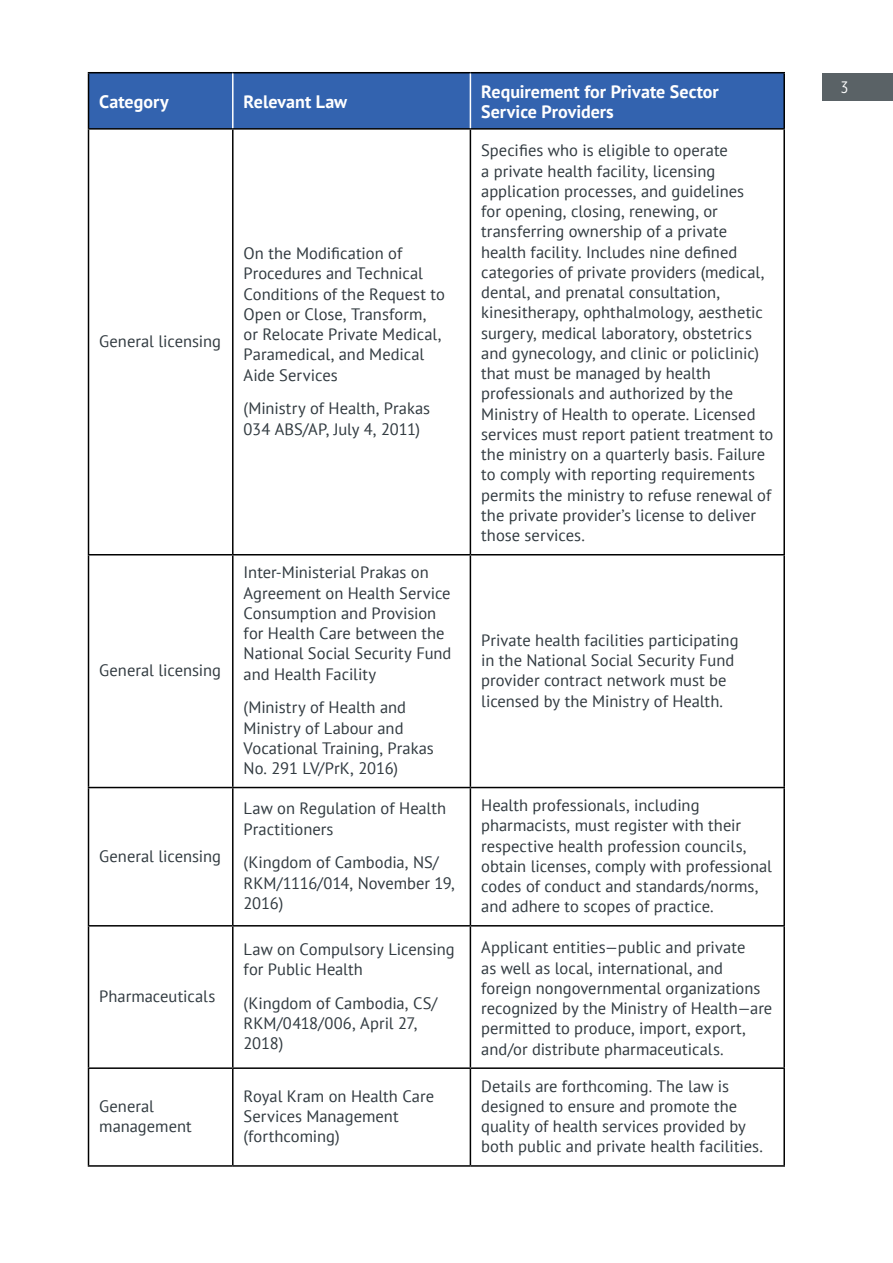
<style>
.page{position:relative;width:893px;height:1263px;background:#fff}
.page>*{position:absolute;margin:0;border:0;box-sizing:border-box;transform-origin:0 0}
.First_Row_Table{font:700 18px/20.2px "PT Sans";color:#fff}
.Table_Copy{font:16.5px/20.2px "PT Sans";color:#313a40}
.t1{font:16.5px "Museo Sans Cond 300";color:#fff}
</style>
<div class="page">
<div style="left:89px;top:73px;width:694px;height:55px;background:#3363af"></div>
<hr style="left:88px;top:72px;width:145px;height:1px;background:#000">
<hr style="left:88px;top:73px;width:1px;height:55px;background:#000">
<hr style="left:233px;top:72px;width:237px;height:1px;background:#000">
<hr style="left:470px;top:72px;width:315px;height:1px;background:#000">
<hr style="left:783px;top:73px;width:2px;height:55px;background:#000">
<hr style="left:88px;top:128px;width:145px;height:2px;background:#000">
<hr style="left:88px;top:130px;width:1px;height:424px;background:#000">
<hr style="left:233px;top:128px;width:237px;height:2px;background:#000">
<hr style="left:232px;top:130px;width:2px;height:424px;background:#000">
<hr style="left:470px;top:128px;width:315px;height:2px;background:#000">
<hr style="left:470px;top:130px;width:1px;height:424px;background:#000">
<hr style="left:783px;top:130px;width:2px;height:424px;background:#000">
<hr style="left:88px;top:554px;width:145px;height:1px;background:#000">
<hr style="left:88px;top:555px;width:1px;height:232px;background:#000">
<hr style="left:233px;top:554px;width:237px;height:1px;background:#000">
<hr style="left:232px;top:555px;width:2px;height:232px;background:#000">
<hr style="left:470px;top:554px;width:315px;height:1px;background:#000">
<hr style="left:470px;top:555px;width:1px;height:232px;background:#000">
<hr style="left:783px;top:555px;width:2px;height:232px;background:#000">
<hr style="left:88px;top:787px;width:145px;height:1px;background:#000">
<hr style="left:88px;top:788px;width:1px;height:137px;background:#000">
<hr style="left:233px;top:787px;width:237px;height:1px;background:#000">
<hr style="left:232px;top:788px;width:2px;height:137px;background:#000">
<hr style="left:470px;top:787px;width:315px;height:1px;background:#000">
<hr style="left:470px;top:788px;width:1px;height:137px;background:#000">
<hr style="left:783px;top:788px;width:2px;height:137px;background:#000">
<hr style="left:88px;top:925px;width:145px;height:1px;background:#000">
<hr style="left:88px;top:926px;width:1px;height:141px;background:#000">
<hr style="left:233px;top:925px;width:237px;height:1px;background:#000">
<hr style="left:232px;top:926px;width:2px;height:141px;background:#000">
<hr style="left:470px;top:925px;width:315px;height:1px;background:#000">
<hr style="left:470px;top:926px;width:1px;height:141px;background:#000">
<hr style="left:783px;top:926px;width:2px;height:141px;background:#000">
<hr style="left:88px;top:1067px;width:145px;height:2px;background:#000">
<hr style="left:88px;top:1069px;width:1px;height:96px;background:#000">
<hr style="left:233px;top:1067px;width:237px;height:2px;background:#000">
<hr style="left:232px;top:1069px;width:2px;height:96px;background:#000">
<hr style="left:470px;top:1067px;width:315px;height:2px;background:#000">
<hr style="left:470px;top:1069px;width:1px;height:96px;background:#000">
<hr style="left:783px;top:1069px;width:2px;height:96px;background:#000">
<hr style="left:88px;top:1165px;width:145px;height:2px;background:#000">
<hr style="left:233px;top:1165px;width:237px;height:2px;background:#000">
<hr style="left:470px;top:1165px;width:315px;height:2px;background:#000">
<hr style="left:232px;top:73px;width:2px;height:55px;background:#fff">
<hr style="left:470px;top:73px;width:1px;height:55px;background:#fff">
<div style="left:823px;top:73px;width:70px;height:27px;background:#5a6266"></div>
<p class="First_Row_Table" style="left:99px;top:91px;width:71px">Category</p>
<p class="First_Row_Table" style="left:244px;top:91px;width:105px">Relevant Law</p>
<p class="First_Row_Table" style="left:481px;top:81px;width:239px">Requirement for Private Sector<br>Service Providers</p>
<p class="Table_Copy" style="left:99px;top:330px;width:123px">General licensing</p>
<p class="Table_Copy" style="left:244px;top:243px;width:203px">On the Modification of<br>Procedures and Technical<br>Conditions of the Request to<br>Open or Close, Transform, or Relocate Private Medical,<br>Paramedical, and Medical<br>Aide Services</p>
<p class="Table_Copy" style="left:244px;top:398px;width:188px">(Ministry of Health, Prakas<br>034 ABS/AP, July 4, 2011)</p>
<p class="Table_Copy" style="left:99px;top:660px;width:123px">General licensing</p>
<p class="Table_Copy" style="left:99px;top:845px;width:123px">General licensing</p>
<p class="Table_Copy" style="left:99px;top:986px;width:118px">Pharmaceuticals</p>
<p class="Table_Copy" style="left:244px;top:562px;width:209px">Inter-Ministerial Prakas on<br>Agreement on Health Service<br>Consumption and Provision for Health Care between the<br>National Social Security Fund and Health Facility</p>
<p class="Table_Copy" style="left:244px;top:697px;width:192px">(Ministry of Health and<br>Ministry of Labour and<br>Vocational Training, Prakas<br>No. 291 LV/PrK, 2016)</p>
<p class="Table_Copy" style="left:244px;top:798px;width:204px">Law on Regulation of Health<br>Practitioners</p>
<p class="Table_Copy" style="left:244px;top:852px;width:213px">(Kingdom of Cambodia, NS/<br>RKM/1116/014, November 19,<br>2016)</p>
<p class="Table_Copy" style="left:244px;top:938px;width:213px">Law on Compulsory Licensing for Public Health</p>
<p class="Table_Copy" style="left:244px;top:992px;width:195px">(Kingdom of Cambodia, CS/<br>RKM/0418/006, April 27,<br>2018)</p>
<p class="Table_Copy" style="left:481px;top:140px;width:294px">Specifies who is eligible to operate<br>a private health facility, licensing application processes, and guidelines<br>for opening, closing, renewing, or transferring ownership of a private health facility. Includes nine defined categories of private providers (medical, dental, and prenatal consultation, kinesitherapy, ophthalmology, aesthetic surgery, medical laboratory, obstetrics and gynecology, and clinic or policlinic) that must be managed by health professionals and authorized by the Ministry of Health to operate. Licensed services must report patient treatment to the ministry on a quarterly basis. Failure to comply with reporting requirements permits the ministry to refuse renewal of the private provider’s license to deliver those services.</p>
<p class="Table_Copy" style="left:481px;top:629px;width:259px">Private health facilities participating in the National Social Security Fund provider contract network must be licensed by the Ministry of Health.</p>
<p class="Table_Copy" style="left:481px;top:795px;width:292px">Health professionals, including pharmacists, must register with their respective health profession councils, obtain licenses, comply with professional codes of conduct and standards/norms, and adhere to scopes of practice.</p>
<p class="Table_Copy" style="left:481px;top:937px;width:293px">Applicant entities—public and private<br>as well as local, international, and foreign nongovernmental organizations recognized by the Ministry of Health—are permitted to produce, import, export, and/or distribute pharmaceuticals.</p>
<p class="Table_Copy" style="left:99px;top:1096px;width:94px">General management</p>
<p class="Table_Copy" style="left:244px;top:1085px;width:192px">Royal Kram on Health Care<br>Services Management (forthcoming)</p>
<p class="Table_Copy" style="left:481px;top:1075px;width:283px">Details are forthcoming. The law is designed to ensure and promote the quality of health services provided by both public and private health facilities.</p>
<p class="t1" style="left:841px;top:78px;width:9px">3</p>
</div>
